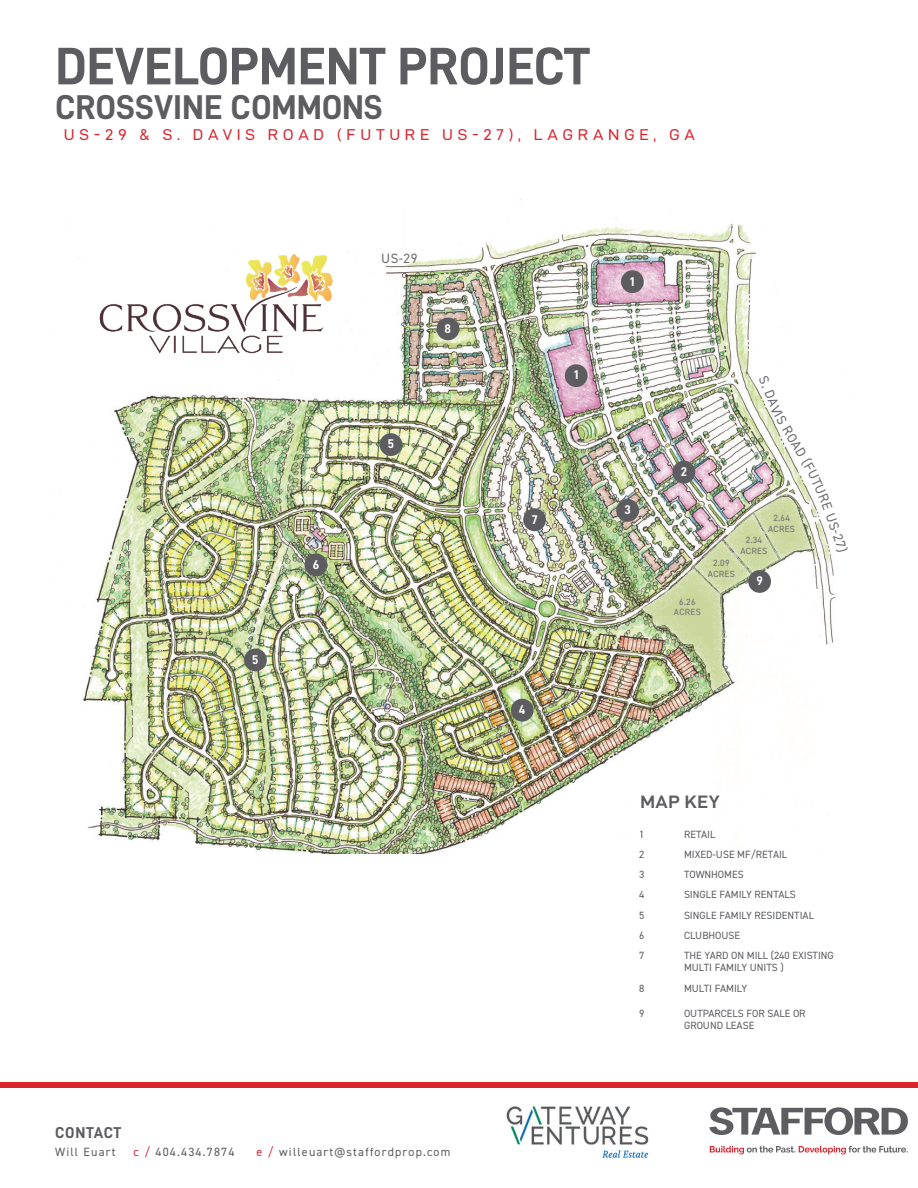
<style>
.page{position:relative;width:918px;height:1188px;background:#fff}
.page>*{position:absolute;margin:0;border:0;box-sizing:border-box;transform-origin:0 0}
.t1{font:52.95px "D DIN Bold";color:#5c5c61}
.t2{font:34.5px "D DIN Bold";color:#5c5c61}
.t3{font:18px "D DIN Exp Bold";letter-spacing:.03em;color:#5c5c61}
.t4{font:15.75px "D DIN Bold";letter-spacing:.03em;color:#5c5c61}
.t5{font:15.6px "D DIN Exp";letter-spacing:.3em;color:#da252e}
.t6{font:13.5px "DIN2014";color:#6c6d70}
.t7{font:12.6px "D DIN Bold";color:#fff}
.t8{font:12px "DIN2014";letter-spacing:.1em;color:#5c5c61}
.t9{font:10.5px/12.6px "DIN2014";color:#5b5d61}
.t10{font:9px/10.8px "DIN2014";letter-spacing:.03em;color:#6c6d70;text-align:center}
.s1{color:#da252e}
</style>
<div class="page">
<div style="left:0;top:1082px;width:918px;height:6px;background:#da252e"></div>
<img style="left:83px;top:199px;width:753px;height:655px">
<div style="left:621px;top:270px;width:23px;height:23px;background:#5c5c61;border-radius:50%"></div>
<div style="left:565px;top:364px;width:23px;height:23px;background:#5c5c61;border-radius:50%"></div>
<div style="left:616px;top:499px;width:23px;height:23px;background:#5c5c61;border-radius:50%"></div>
<div style="left:672px;top:461px;width:23px;height:22px;background:#5c5c61;border-radius:50%"></div>
<div style="left:511px;top:699px;width:23px;height:23px;background:#5c5c61;border-radius:50%"></div>
<div style="left:244px;top:649px;width:23px;height:22px;background:#5c5c61;border-radius:50%"></div>
<div style="left:305px;top:553px;width:22px;height:23px;background:#5c5c61;border-radius:50%"></div>
<div style="left:523px;top:508px;width:23px;height:23px;background:#5c5c61;border-radius:50%"></div>
<div style="left:380px;top:433px;width:22px;height:23px;background:#5c5c61;border-radius:50%"></div>
<div style="left:437px;top:318px;width:22px;height:22px;background:#5c5c61;border-radius:50%"></div>
<div style="left:639px;top:566px;width:93px;height:127px;background:#fff;opacity:.75"></div>
<img style="left:641px;top:496px;width:172px;height:197px">
<div style="left:750px;top:494px;width:63px;height:67px;background:#fff;opacity:.75"></div>
<div style="left:748px;top:570px;width:23px;height:23px;background:#5c5c61;border-radius:50%"></div>
<img style="left:78px;top:199px;width:317px;height:241px">
<img style="left:506px;top:1106px;width:143px;height:52px">
<svg style="left:709px;top:1107px;width:199px;height:28px"></svg>
<svg style="left:710px;top:1146px;width:198px;height:8px"></svg>
<svg style="left:774px;top:412px;width:20px;height:24px"></svg>
<h1 class="t1" style="left:55px;top:37px;width:536px">DEVELOPMENT PROJECT</h1>
<h2 class="t2" style="left:55px;top:88px;width:329px">CROSSVINE COMMONS</h2>
<h3 class="t5" style="left:64px;top:127px;width:633px">US-29 &amp; S. DAVIS ROAD (FUTURE US-27), LAGRANGE, GA</h3>
<p class="t7" style="left:252px;top:652px;width:8px">5</p>
<p class="t7" style="left:313px;top:557px;width:8px">6</p>
<p class="t6" style="left:381px;top:250px;width:38px">US-29</p>
<p class="t7" style="left:445px;top:321px;width:8px">8</p>
<p class="t7" style="left:388px;top:437px;width:8px">5</p>
<h3 class="t4" style="left:55px;top:1124px;width:68px">CONTACT</h3>
<p class="t8" style="left:55px;top:1145px;width:62px">Will Euart</p>
<p class="t8" style="left:134px;top:1145px;width:102px"><span class="s1">c /</span> 404.434.7874</p>
<p class="t8" style="left:257px;top:1145px;width:195px"><span class="s1">e /</span> willeuart@staffordprop.com</p>
<p class="t7" style="left:574px;top:368px;width:6px">1</p>
<p class="t7" style="left:532px;top:512px;width:7px">7</p>
<p class="t7" style="left:519px;top:703px;width:8px">4</p>
<p class="t7" style="left:630px;top:274px;width:6px">1</p>
<p class="t7" style="left:624px;top:503px;width:8px">3</p>
<p class="t7" style="left:681px;top:465px;width:8px">2</p>
<p class="t6" style="left:771px;top:373px;width:42px;rotate:68deg">S. DAV</p>
<p class="t6" style="left:797px;top:430px;width:42px;rotate:59deg">OAD (F</p>
<p class="t6" style="left:819px;top:467px;width:36px;rotate:66deg">UTUR</p>
<p class="t6" style="left:834px;top:499px;width:42px;rotate:70deg">E US-2</p>
<p class="t10" style="left:768px;top:513px;width:28px">2.64<br>ACRES</p>
<p class="t10" style="left:740px;top:534px;width:28px">2.34<br>ACRES</p>
<p class="t10" style="left:708px;top:558px;width:28px">2.09<br>ACRES</p>
<p class="t7" style="left:756px;top:574px;width:8px">9</p>
<p class="t10" style="left:674px;top:596px;width:28px">6.26<br>ACRES</p>
<h3 class="t3" style="left:640px;top:791px;width:81px">MAP KEY</h3>
<p class="t9" style="left:639px;top:828px;width:7px">1</p>
<p class="t9" style="left:684px;top:828px;width:33px">RETAIL</p>
<p class="t9" style="left:639px;top:848px;width:7px">2</p>
<p class="t9" style="left:684px;top:848px;width:105px">MIXED-USE MF/RETAIL</p>
<p class="t9" style="left:639px;top:868px;width:7px">3</p>
<p class="t9" style="left:684px;top:868px;width:61px">TOWNHOMES</p>
<p class="t9" style="left:639px;top:888px;width:7px">4</p>
<p class="t9" style="left:684px;top:888px;width:113px">SINGLE FAMILY RENTALS</p>
<p class="t9" style="left:639px;top:908px;width:7px">5</p>
<p class="t9" style="left:684px;top:908px;width:131px">SINGLE FAMILY RESIDENTIAL</p>
<p class="t9" style="left:639px;top:929px;width:7px">6</p>
<p class="t9" style="left:684px;top:929px;width:58px">CLUBHOUSE</p>
<p class="t9" style="left:639px;top:949px;width:7px">7</p>
<p class="t9" style="left:684px;top:949px;width:151px">THE YARD ON MILL (240 EXISTING<br>MULTI FAMILY UNITS )</p>
<p class="t9" style="left:639px;top:981px;width:7px">8</p>
<p class="t9" style="left:684px;top:981px;width:65px">MULTI FAMILY</p>
<p class="t9" style="left:639px;top:1007px;width:7px">9</p>
<p class="t9" style="left:684px;top:1007px;width:123px">OUTPARCELS FOR SALE OR<br>GROUND LEASE</p>
</div>
